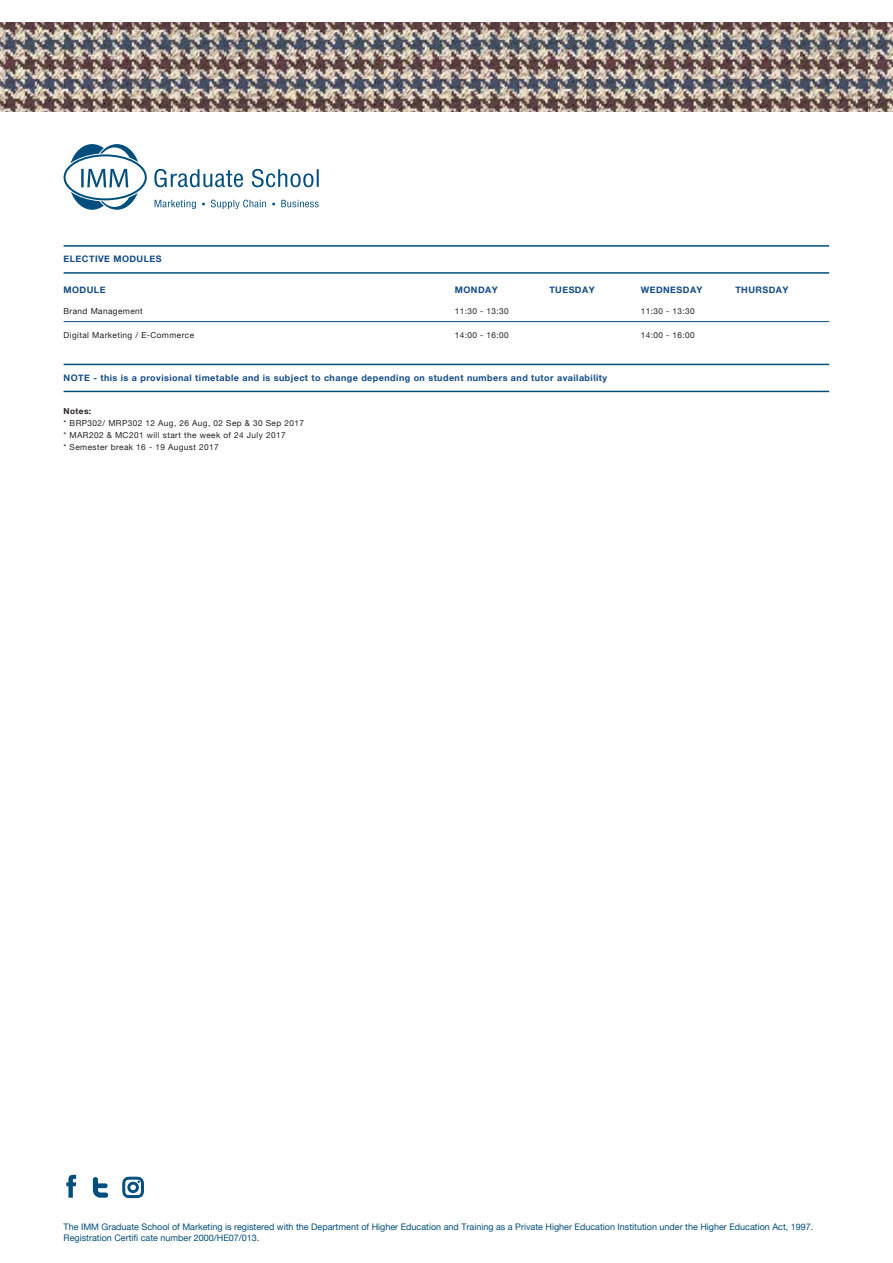
<style>
.page{position:relative;width:893px;height:1263px;background:#fff}
.page>*{position:absolute;margin:0;border:0;box-sizing:border-box;transform-origin:0 0}
.t1{font:9px/10.8px "Helvetica Neue";color:#004e7d}
.t2{font:700 9px "Helvetica Neue";letter-spacing:.05em;color:#114b86}
.t3{font:8.25px/12px "Helvetica Neue";letter-spacing:.05em;color:#231f20}
.t4{font:700 8.25px "Helvetica Neue";letter-spacing:.05em;color:#231f20}
</style>
<div class="page">
<img style="left:0;top:22px;width:532px;height:90px">
<img style="left:532px;top:22px;width:361px;height:90px">
<svg style="left:64px;top:144px;width:83px;height:66px"></svg>
<svg style="left:154px;top:169px;width:165px;height:18px"></svg>
<svg style="left:155px;top:200px;width:164px;height:9px"></svg>
<svg style="left:66px;top:1175px;width:10px;height:23px"></svg>
<svg style="left:93px;top:1177px;width:16px;height:21px"></svg>
<svg style="left:122px;top:1176px;width:22px;height:23px"></svg>
<hr style="left:64px;top:364px;width:765px;height:1px;background:#004e7d">
<hr style="left:64px;top:391px;width:765px;height:1px;background:#004e7d">
<hr style="left:64px;top:245px;width:765px;height:2px;background:#004e7d">
<hr style="left:64px;top:272px;width:765px;height:2px;background:#004e7d">
<hr style="left:64px;top:321px;width:765px;height:1px;background:#004e7d">
<p class="t2" style="left:64px;top:253px;width:100px">ELECTIVE MODULES</p>
<p class="t2" style="left:64px;top:284px;width:43px">MODULE</p>
<p class="t2" style="left:455px;top:284px;width:44px">MONDAY</p>
<p class="t2" style="left:549px;top:284px;width:47px">TUESDAY</p>
<p class="t2" style="left:641px;top:284px;width:63px">WEDNESDAY</p>
<p class="t2" style="left:735px;top:284px;width:55px">THURSDAY</p>
<p class="t3" style="left:64px;top:305px;width:81px">Brand Management</p>
<p class="t3" style="left:64px;top:329px;width:132px">Digital Marketing / E-Commerce</p>
<p class="t3" style="left:455px;top:305px;width:56px">11:30 - 13:30</p>
<p class="t3" style="left:455px;top:329px;width:56px">14:00 - 16:00</p>
<p class="t3" style="left:641px;top:305px;width:56px">11:30 - 13:30</p>
<p class="t3" style="left:641px;top:329px;width:56px">14:00 - 16:00</p>
<p class="t2" style="left:64px;top:372px;width:545px">NOTE - this is a provisional timetable and is subject to change depending on student numbers and tutor availability</p>
<p class="t4" style="left:64px;top:406px;width:29px">Notes:</p>
<p class="t3" style="left:64px;top:417px;width:242px">* BRP302/ MRP302 12 Aug, 26 Aug, 02 Sep &amp; 30 Sep 2017 * MAR202 &amp; MC201 will start the week of 24 July 2017<br>* Semester break 16 - 19 August 2017</p>
<p class="t1" style="left:64px;top:1221px;width:751px">The IMM Graduate School of Marketing is registered with the Department of Higher Education and Training as a Private Higher Education Institution under the Higher Education Act, 1997.<br>Registration Certifi cate number 2000/HE07/013.</p>
</div>
